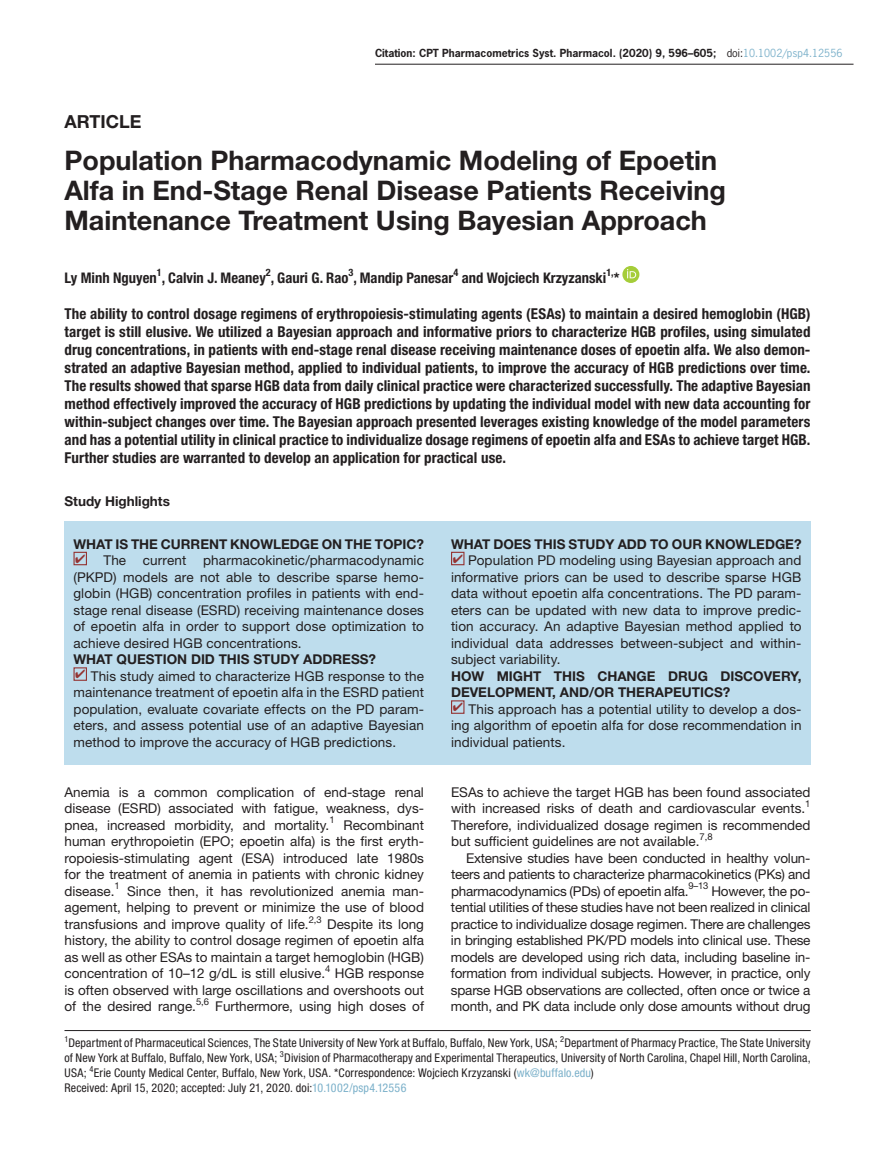
<style>
.page{position:relative;width:891px;height:1175px;background:#fff}
.page>*{position:absolute;margin:0;border:0;box-sizing:border-box;transform-origin:0 0}
.t1{font:700 27px/30px "Helvetica Neue LT Std";color:#231f20}
.t2{font:700 18px "Helvetica Neue LT Std";color:#231f20}
.t3{font:700 condensed 15px/18px "Helvetica Neue LT Std";letter-spacing:.005em;color:#231f20;text-align:justify}
.t4{font:700 condensed 14.7px "Helvetica Neue LT Std";color:#231f20}
.t5{font:13.5px/16.5px "Helvetica Neue LT Std";color:#231f20;text-align:justify}
.t6{font:700 13.5px/16.5px "Helvetica Neue LT Std";color:#231f20}
.t7{font:condensed 12px/15px "Helvetica Neue LT Std";letter-spacing:.01em;color:#231f20}
.t8{font:700 10.5px "News Gothic Std";color:#231f20}
.s1{font-weight:400}
.s2{font-weight:400;color:#7cb1ca}
.s3{color:#7cb1ca}
</style>
<div class="page">
<hr style="left:375px;top:64px;width:479px;height:1px;background:#231f20">
<svg style="left:622px;top:266px;width:17px;height:17px"></svg>
<svg style="left:627px;top:269px;width:9px;height:9px"></svg>
<hr style="left:64px;top:1030px;width:747px;height:1px;background:#231f20">
<div style="left:64px;top:478px;width:747px;height:287px;background:#bedded"></div>
<div style="left:52px;top:475px;width:771px;height:46px;background:#fff"></div>
<div style="left:74px;top:552px;width:13px;height:13px;border:1px solid #943433"></div>
<div style="left:74px;top:667px;width:13px;height:14px;border:1px solid #943433"></div>
<div style="left:451px;top:552px;width:14px;height:13px;border:1px solid #943433"></div>
<div style="left:451px;top:700px;width:14px;height:14px;border:1px solid #943433"></div>
<p class="t8" style="left:375px;top:46px;width:469px">Citation: CPT Pharmacometrics Syst. Pharmacol. (2020) 9, 596–605; <span class="s1">doi:</span><span class="s2">10.1002/psp4.12556</span></p>
<h2 class="t2" style="left:64px;top:111px;width:78px">ARTICLE</h2>
<h1 class="t1" style="left:64px;top:145px;width:663px">Population Pharmacodynamic Modeling of Epoetin<br>Alfa in End-Stage Renal Disease Patients Receiving<br>Maintenance Treatment Using Bayesian Approach</h1>
<p class="t4" style="left:64px;top:269px;width:556px">Ly Minh Nguyen<sup>1</sup>, Calvin J. Meaney<sup>2</sup>, Gauri G. Rao<sup>3</sup>, Mandip Panesar<sup>4</sup> and Wojciech Krzyzanski<sup>1,</sup>*</p>
<p class="t3" style="left:64px;top:304px;width:748px">The ability to control dosage regimens of erythropoiesis-stimulating agents (ESAs) to maintain a desired hemoglobin (HGB) target is still elusive. We utilized a Bayesian approach and informative priors to characterize HGB profiles, using simulated drug concentrations, in patients with end-stage renal disease receiving maintenance doses of epoetin alfa. We also demon&shy;strated an adaptive Bayesian method, applied to individual patients, to improve the accuracy of HGB predictions over time.<br>The results showed that sparse HGB data from daily clinical practice were characterized successfully. The adaptive Bayesian method effectively improved the accuracy of HGB predictions by updating the individual model with new data accounting for within-subject changes over time. The Bayesian approach presented leverages existing knowledge of the model parameters and has a potential utility in clinical practice to individualize dosage regimens of epoetin alfa and ESAs to achieve target HGB.<br>Further studies are warranted to develop an application for practical use.</p>
<p class="t6" style="left:64px;top:492px;width:107px">Study Highlights</p>
<p class="t6" style="left:74px;top:535px;width:352px">WHAT IS THE CURRENT KNOWLEDGE ON THE TOPIC?</p>
<p class="t5" style="left:74px;top:552px;width:352px"><sup>✔</sup> The current pharmacokinetic/pharmacodynamic (PKPD) models are not able to describe sparse hemo&shy;globin (HGB) concentration profiles in patients with end&shy;stage renal disease (ESRD) receiving maintenance doses of epoetin alfa in order to support dose optimization to achieve desired HGB concentrations.</p>
<p class="t6" style="left:74px;top:651px;width:304px">WHAT QUESTION DID THIS STUDY ADDRESS?</p>
<p class="t5" style="left:74px;top:667px;width:352px"><sup>✔</sup> This study aimed to characterize HGB response to the maintenance treatment of epoetin alfa in the ESRD patient population, evaluate covariate effects on the PD param&shy;eters, and assess potential use of an adaptive Bayesian method to improve the accuracy of HGB predictions.</p>
<p class="t6" style="left:451px;top:535px;width:352px">WHAT DOES THIS STUDY ADD TO OUR KNOWLEDGE?</p>
<p class="t5" style="left:451px;top:552px;width:352px"><sup>✔</sup> Population PD modeling using Bayesian approach and informative priors can be used to describe sparse HGB data without epoetin alfa concentrations. The PD param&shy;eters can be updated with new data to improve predic&shy;tion accuracy. An adaptive Bayesian method applied to individual data addresses between-subject and within&shy;subject variability.</p>
<p class="t6" style="left:451px;top:667px;width:352px">HOW MIGHT THIS CHANGE DRUG DISCOVERY,<br>DEVELOPMENT, AND/OR THERAPEUTICS?</p>
<p class="t5" style="left:451px;top:700px;width:352px"><sup>✔</sup> This approach has a potential utility to develop a dos&shy;ing algorithm of epoetin alfa for dose recommendation in individual patients.</p>
<p class="t5" style="left:451px;top:783px;width:361px">ESAs to achieve the target HGB has been found associated with increased risks of death and cardiovascular events.<sup>1<br></sup>Therefore, individualized dosage regimen is recommended but sufficient guidelines are not available.<sup>7,8</sup></p>
<p class="t5" style="left:451px;top:849px;width:361px;text-indent:15px">Extensive studies have been conducted in healthy volun&shy;teers and patients to characterize pharmacokinetics (PKs) and pharmacodynamics (PDs) of epoetin alfa.<sup>9–13</sup> However, the po&shy;tential utilities of these studies have not been realized in clinical practice to individualize dosage regimen. There are challenges in bringing established PK/PD models into clinical use. These models are developed using rich data, including baseline in&shy;formation from individual subjects. However, in practice, only sparse HGB observations are collected, often once or twice a month, and PK data include only dose amounts without drug</p>
<p class="t7" style="left:64px;top:1035px;width:748px"><sup>1</sup>Department of Pharmaceutical Sciences, The State University of New York at Buffalo, Buffalo, New York, USA; <sup>2</sup>Department of Pharmacy Practice, The State University of New York at Buffalo, Buffalo, New York, USA; <sup>3</sup>Division of Pharmacotherapy and Experimental Therapeutics, University of North Carolina, Chapel Hill, North Carolina, USA; <sup>4</sup>Erie County Medical Center, Buffalo, New York, USA. *Correspondence: Wojciech Krzyzanski (<span class="s3">wk@buffalo.edu</span>)<br>Received: April 15, 2020; accepted: July 21, 2020. doi:<span class="s3">10.1002/psp4.12556</span></p>
<p class="t5" style="left:64px;top:783px;width:361px">Anemia is a common complication of end-stage renal disease (ESRD) associated with fatigue, weakness, dys&shy;pnea, increased morbidity, and mortality.<sup>1</sup></p>
<p class="t5" style="left:64px;top:816px;width:361px;text-indent:279px">Recombinant human erythropoietin (EPO; epoetin alfa) is the first eryth&shy;ropoiesis-stimulating agent (ESA) introduced late 1980s for the treatment of anemia in patients with chronic kidney disease.<sup>1</sup></p>
<p class="t5" style="left:64px;top:882px;width:361px;text-indent:63px">Since then, it has revolutionized anemia man&shy;agement, helping to prevent or minimize the use of blood transfusions and improve quality of life.<sup>2,3</sup> Despite its long history, the ability to control dosage regimen of epoetin alfa as well as other ESAs to maintain a target hemoglobin (HGB) concentration of 10–12 g/dL is still elusive.<sup>4</sup> HGB response is often observed with large oscillations and overshoots out of the desired range.<sup>5,6</sup> Furthermore, using high doses of</p>
</div>
